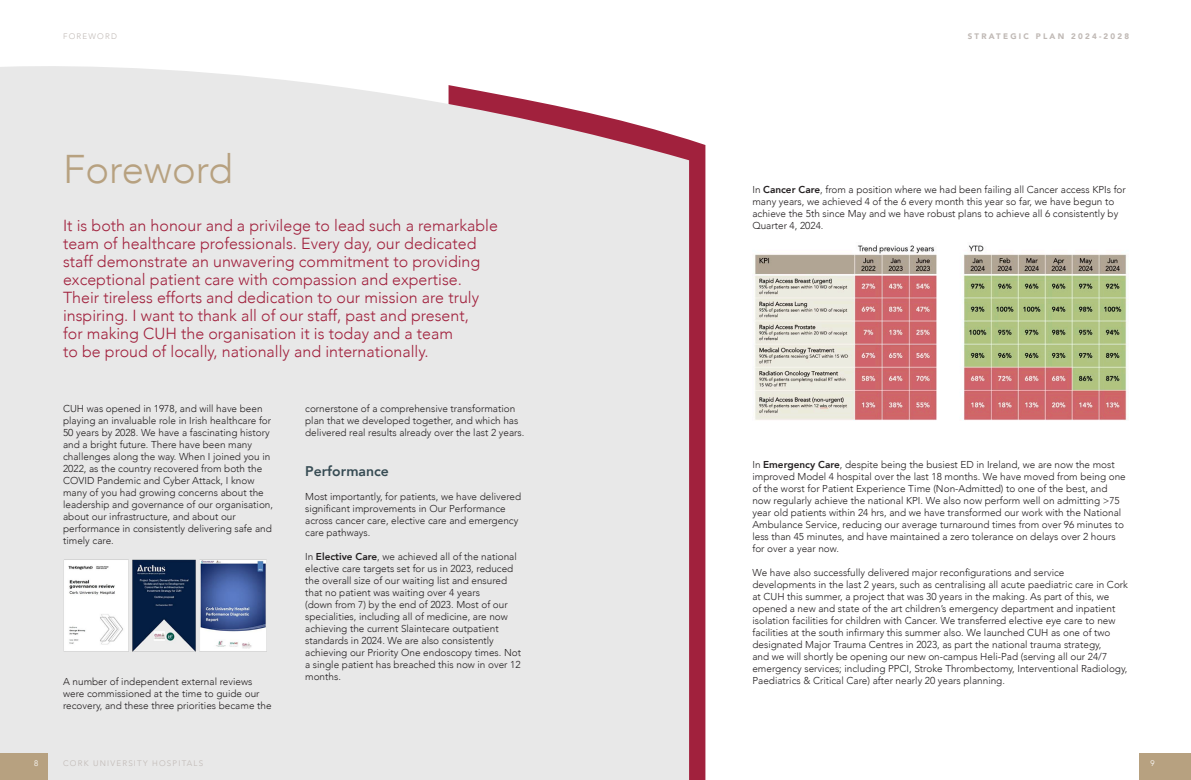
<style>
.page{position:relative;width:1191px;height:780px;background:#fff}
.page>*{position:absolute;margin:0;border:0;box-sizing:border-box;transform-origin:0 0}
.t1{font:300 40px "Avenir";color:#b7a180}
.t2{font:300 16px/18px "Avenir";color:#a1213d}
.t3{font:800 14px "Avenir";color:#374c54}
.t4{font:300 10px/12px "Avenir";color:#231f20}
.t5{font:300 8px "Avenir";letter-spacing:.15em;color:#c0b9b5}
.t6{font:900 8px "Avenir";letter-spacing:.28em;color:#c0b9b5}
.t7{font:300 8px "Avenir";color:#fff}
.s1{font-weight:800}
</style>
<div class="page">
<svg style="left:689px;top:139px;width:16px;height:641px;background:#a2233f"></svg>
<div style="left:0;top:66px;width:689px;height:714px;background:#e8e8e8"></div>
<img style="left:63px;top:557px;width:212px;height:104px">
<img style="left:754px;top:245px;width:373px;height:175px">
<div style="left:0;top:753px;width:47px;height:27px;background:#b7a180"></div>
<div style="left:1140px;top:753px;width:51px;height:27px;background:#b7a180"></div>
<p class="t5" style="left:63px;top:32px;width:55px">FOREWORD</p>
<p class="t6" style="left:967px;top:30px;width:163px">STRATEGIC PLAN 2024-2028</p>
<p class="t1" style="left:63px;top:146px;width:171px">Foreword</p>
<p class="t2" style="left:63px;top:217px;width:436px">It is both an honour and a privilege to lead such a remarkable team of healthcare professionals. Every day, our dedicated staff demonstrate an unwavering commitment to providing exceptional patient care with compassion and expertise.<br>Their tireless efforts and dedication to our mission are truly inspiring. I want to thank all of our staff, past and present,<br>for making CUH the organisation it is today and a team<br>to be proud of locally, nationally and internationally.</p>
<p class="t4" style="left:63px;top:402px;width:211px">CUH was opened in 1978, and will have been playing an invaluable role in Irish healthcare for 50 years by 2028. We have a fascinating history and a bright future. There have been many challenges along the way. When I joined you in 2022, as the country recovered from both the COVID Pandemic and Cyber Attack, I know many of you had growing concerns about the leadership and governance of our organisation, about our infrastructure, and about our performance in consistently delivering safe and timely care.</p>
<p class="t4" style="left:63px;top:675px;width:210px">A number of independent external reviews were commissioned at the time to guide our recovery, and these three priorities became the</p>
<p class="t4" style="left:305px;top:402px;width:221px">cornerstone of a comprehensive transformation plan that we developed together, and which has delivered real results already over the last 2 years.</p>
<p class="t3" style="left:305px;top:460px;width:85px">Performance</p>
<p class="t4" style="left:305px;top:491px;width:218px">Most importantly, for patients, we have delivered significant improvements in Our Performance across cancer care, elective care and emergency care pathways.</p>
<p class="t4" style="left:305px;top:551px;width:217px">In <span class="s1">Elective Care</span>, we achieved all of the national elective care targets set for us in 2023, reduced the overall size of our waiting list and ensured that no patient was waiting over 4 years<br>(down from 7) by the end of 2023. Most of our specialities, including all of medicine, are now achieving the current Slaintecare outpatient standards in 2024. We are also consistently achieving our Priority One endoscopy times. Not a single patient has breached this now in over 12 months.</p>
<p class="t4" style="left:752px;top:183px;width:375px">In <span class="s1">Cancer Care</span>, from a position where we had been failing all Cancer access KPIs for many years, we achieved 4 of the 6 every month this year so far, we have begun to achieve the 5th since May and we have robust plans to achieve all 6 consistently by Quarter 4, 2024.</p>
<p class="t4" style="left:752px;top:458px;width:375px">In <span class="s1">Emergency Care</span>, despite being the busiest ED in Ireland, we are now the most improved Model 4 hospital over the last 18 months. We have moved from being one of the worst for Patient Experience Time (Non-Admitted) to one of the best, and now regularly achieve the national KPI. We also now perform well on admitting &gt;75 year old patients within 24 hrs, and we have transformed our work with the National Ambulance Service, reducing our average turnaround times from over 96 minutes to less than 45 minutes, and have maintained a zero tolerance on delays over 2 hours for over a year now.</p>
<p class="t4" style="left:752px;top:566px;width:377px">We have also successfully delivered major reconfigurations and service developments in the last 2 years, such as centralising all acute paediatric care in Cork at CUH this summer, a project that was 30 years in the making. As part of this, we opened a new and state of the art children’s emergency department and inpatient isolation facilities for children with Cancer. We transferred elective eye care to new facilities at the south infirmary this summer also. We launched CUH as one of two designated Major Trauma Centres in 2023, as part the national trauma strategy,<br>and we will shortly be opening our new on-campus Heli-Pad (serving all our 24/7 emergency services; including PPCI, Stroke Thrombectomy, Interventional Radiology, Paediatrics &amp; Critical Care) after nearly 20 years planning.</p>
<p class="t5" style="left:63px;top:759px;width:142px">CORK UNIVERSITY HOSPITALS</p>
<p class="t7" style="left:34px;top:759px;width:6px">8</p>
<p class="t7" style="left:1150px;top:759px;width:6px">9</p>
</div>
